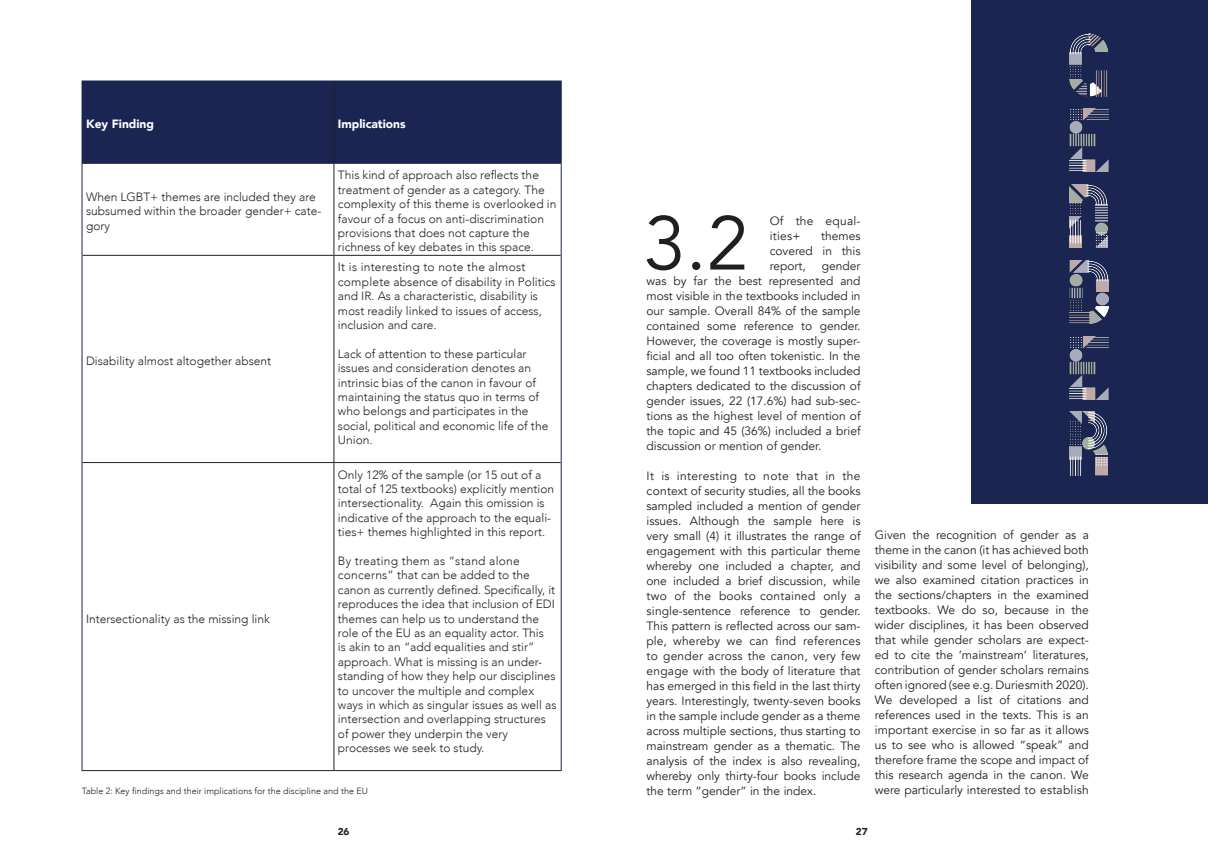
<style>
.page{position:relative;width:1208px;height:859px;background:#fff}
.page>*{position:absolute;margin:0;border:0;box-sizing:border-box;transform-origin:0 0}
.t1{font:75.6px "Avenir";color:#231f20}
.t2{font:12px/15px "Avenir";color:#231f20;text-align:justify}
.t3{font:300 12px/14.4px "Avenir";color:#231f20}
.t4{font:900 12px "Avenir";color:#fff}
.t5{font:12px/15px "Avenir";letter-spacing:.02em;color:#231f20}
.t6{font:900 10px "Avenir";color:#231f20}
.t7{font:300 9px "Avenir";color:#231f20}
</style>
<div class="page">
<div style="left:83px;top:82px;width:478px;height:81px;background:#1a2552"></div>
<hr style="left:333px;top:82px;width:1px;height:81px;background:#231f20">
<hr style="left:333px;top:164px;width:1px;height:91px;background:#231f20">
<hr style="left:83px;top:255px;width:251px;height:1px;background:#231f20">
<hr style="left:334px;top:255px;width:227px;height:1px;background:#231f20">
<hr style="left:333px;top:256px;width:1px;height:206px;background:#231f20">
<hr style="left:83px;top:462px;width:251px;height:1px;background:#231f20">
<hr style="left:334px;top:462px;width:227px;height:1px;background:#231f20">
<hr style="left:333px;top:463px;width:1px;height:307px;background:#231f20">
<hr style="left:82px;top:770px;width:252px;height:1px;background:#231f20">
<hr style="left:334px;top:770px;width:228px;height:1px;background:#231f20">
<hr style="left:82px;top:164px;width:1px;height:91px;background:#1a2552">
<hr style="left:561px;top:164px;width:1px;height:91px;background:#1a2552">
<hr style="left:82px;top:255px;width:1px;height:208px;background:#1a2552">
<hr style="left:561px;top:255px;width:1px;height:208px;background:#1a2552">
<hr style="left:82px;top:463px;width:1px;height:307px;background:#1a2552">
<hr style="left:561px;top:463px;width:1px;height:307px;background:#1a2552">
<hr style="left:82px;top:81px;width:252px;height:1px;background:#1a2552">
<hr style="left:82px;top:82px;width:1px;height:81px;background:#1a2552">
<hr style="left:82px;top:163px;width:252px;height:1px;background:#1a2552">
<hr style="left:334px;top:81px;width:228px;height:1px;background:#1a2552">
<hr style="left:561px;top:82px;width:1px;height:81px;background:#1a2552">
<hr style="left:334px;top:163px;width:228px;height:1px;background:#1a2552">
<div style="left:972px;top:0;width:236px;height:504px;background:#1a2552"></div>
<img style="left:1069px;top:260px;width:39px;height:63px">
<img style="left:1070px;top:184px;width:37px;height:63px">
<img style="left:1070px;top:336px;width:38px;height:63px">
<img style="left:1070px;top:108px;width:38px;height:64px">
<img style="left:1070px;top:33px;width:37px;height:64px">
<img style="left:1070px;top:412px;width:37px;height:63px">
<p class="t4" style="left:86px;top:114px;width:70px">Key Finding</p>
<p class="t4" style="left:338px;top:114px;width:69px">Implications</p>
<p class="t3" style="left:86px;top:190px;width:237px">When LGBT+ themes are included they are subsumed within the broader gender+ cate&shy;gory</p>
<p class="t3" style="left:86px;top:354px;width:187px">Disability almost altogether absent</p>
<p class="t3" style="left:338px;top:168px;width:220px">This kind of approach also reflects the treatment of gender as a category. The complexity of this theme is overlooked in favour of a focus on anti-discrimination provisions that does not capture the richness of key debates in this space.</p>
<p class="t3" style="left:338px;top:260px;width:219px">It is interesting to note the almost complete absence of disability in Politics and IR. As a characteristic, disability is most readily linked to issues of access, inclusion and care.</p>
<p class="t3" style="left:338px;top:346px;width:212px">Lack of attention to these particular issues and consideration denotes an intrinsic bias of the canon in favour of maintaining the status quo in terms of who belongs and participates in the social, political and economic life of the Union.</p>
<p class="t3" style="left:338px;top:467px;width:218px">Only 12% of the sample (or 15 out of a total of 125 textbooks) explicitly mention intersectionality. Again this omission is indicative of the approach to the equali&shy;ties+ themes highlighted in this report.</p>
<p class="t3" style="left:338px;top:554px;width:220px">By treating them as “stand alone concerns” that can be added to the canon as currently defined. Specifically, it reproduces the idea that inclusion of EDI themes can help us to understand the role of the EU as an equality actor. This<br>is akin to an “add equalities and stir” approach. What is missing is an under&shy;standing of how they help our disciplines to uncover the multiple and complex ways in which as singular issues as well as intersection and overlapping structures of power they underpin the very</p>
<p class="t3" style="left:338px;top:741px;width:148px">processes we seek to study.</p>
<p class="t7" style="left:82px;top:786px;width:287px">Table 2: Key findings and their implications for the discipline and the EU</p>
<p class="t3" style="left:86px;top:611px;width:185px">Intersectionality as the missing link</p>
<p class="t1" style="left:643px;top:198px;width:107px">3.2</p>
<p class="t5" style="left:769px;top:213px;width:92px">Of the equal&shy;ities+</p>
<p class="t2" style="left:769px;top:228px;width:92px;text-indent:52px">themes covered in this report,</p>
<p class="t2" style="left:646px;top:258px;width:216px;text-indent:175px">gender was by far the best represented and most visible in the textbooks included in our sample. Overall 84% of the sample contained some reference to gender.<br>However, the coverage is mostly super&shy;ficial and all too often tokenistic. In the sample, we found 11 textbooks included chapters dedicated to the discussion of gender issues, 22 (17.6%) had sub-sec&shy;tions as the highest level of mention of the topic and 45 (36%) included a brief discussion or mention of gender.</p>
<p class="t2" style="left:646px;top:468px;width:216px">It is interesting to note that in the context of security studies, all the books sampled included a mention of gender issues. Although the sample here is very small (4) it illustrates the range of engagement with this particular theme whereby one included a chapter, and one included a brief discussion, while two of the books contained only a single-sentence reference to gender.<br>This pattern is reflected across our sam&shy;ple, whereby we can find references to gender across the canon, very few engage with the body of literature that has emerged in this field in the last thirty years. Interestingly, twenty-seven books in the sample include gender as a theme across multiple sections, thus starting to mainstream gender as a thematic. The analysis of the index is also revealing, whereby only thirty-four books include the term “gender” in the index.</p>
<p class="t2" style="left:874px;top:527px;width:216px">Given the recognition of gender as a theme in the canon (it has achieved both visibility and some level of belonging), we also examined citation practices in the sections/chapters in the examined textbooks. We do so, because in the wider disciplines, it has been observed that while gender scholars are expect&shy;ed to cite the ‘mainstream’ literatures, contribution of gender scholars remains often ignored (see e.g. Duriesmith 2020).<br>We developed a list of citations and references used in the texts. This is an important exercise in so far as it allows us to see who is allowed “speak” and therefore frame the scope and impact of this research agenda in the canon. We were particularly interested to establish</p>
<p class="t6" style="left:338px;top:822px;width:13px">26</p>
<p class="t6" style="left:856px;top:822px;width:13px">27</p>
</div>
